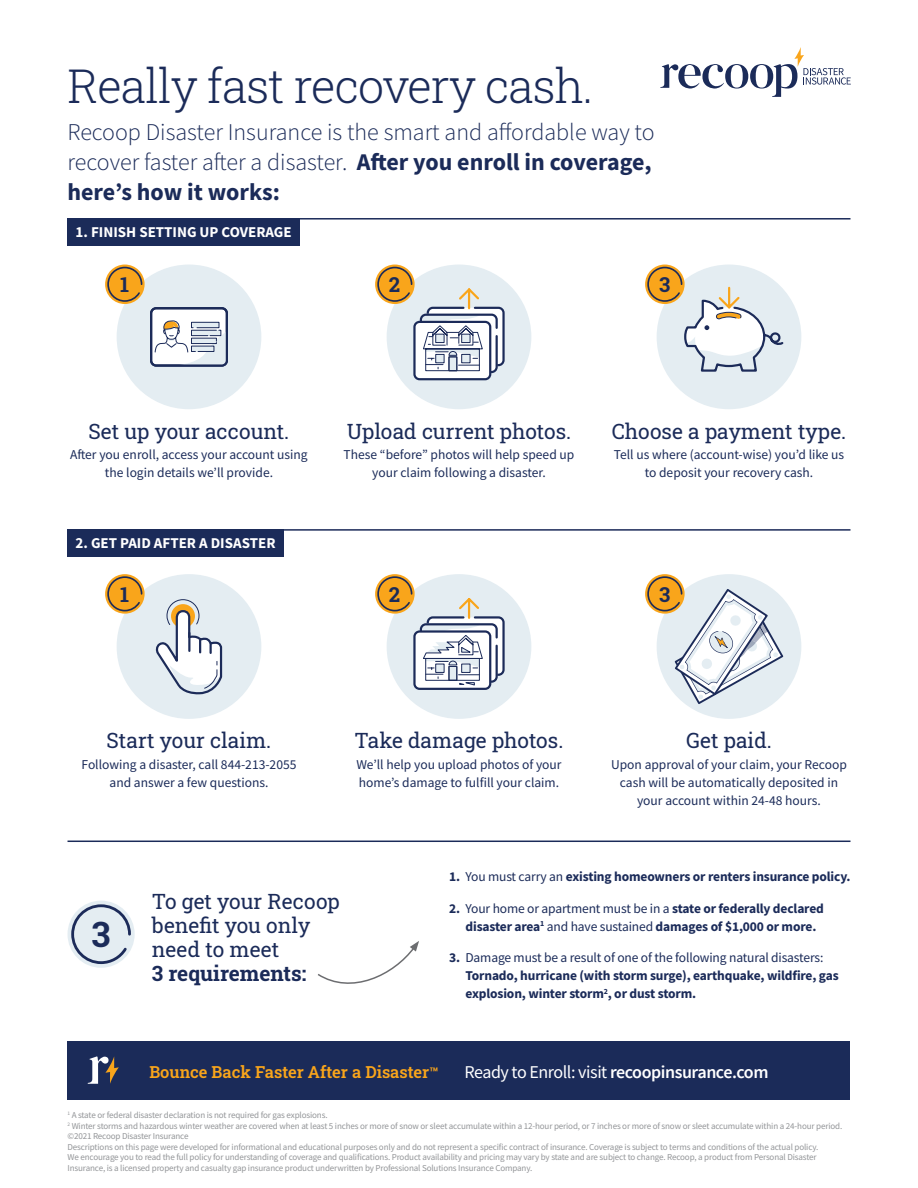
<style>
.page{position:relative;width:918px;height:1188px;background:#fff}
.page>*{position:absolute;margin:0;border:0;box-sizing:border-box;transform-origin:0 0}
.Big_Heading{font:300 46.5px "Roboto Slab";letter-spacing:-.025em;color:#1b2b59}
.Body{font:700 34.95px "Roboto Slab";color:#1b2b59}
.Dek{font:300 24px/30px "Source Sans Pro";color:#1b2b59}
.Subhead{font:21px/24px "Roboto Slab";color:#1b2b59}
.Body-2{font:700 20.55px "Roboto Slab";color:#1b2b59}
.Heading{font:18px "Source Sans Pro";letter-spacing:-.025em;color:#fff}
.Heading-2{font:600 16.5px "Roboto Slab";color:#f9a51b}
.Body-3{font:700 15px "Source Sans Pro";color:#fff}
.Body-4{font:13.5px/18px "Source Sans Pro";color:#1b2b59;text-align:center}
.Body-5{font:700 13.5px/18px "Source Sans Pro";letter-spacing:-.01em;color:#1b2b59}
.Body-6{font:9px/10.5px "Source Sans Pro";letter-spacing:-.015em;color:#939598}
.s1{font-weight:700}
.s2{font-weight:400}
.s3{font-size:15px}
.s4{font-weight:600}
</style>
<div class="page">
<div style="left:117px;top:574px;width:144px;height:145px;background:#e4edf2;border-radius:50%"></div>
<svg style="left:155px;top:599px;width:68px;height:96px"></svg>
<div style="left:387px;top:574px;width:144px;height:145px;background:#e4edf2;border-radius:50%"></div>
<div style="left:427px;top:616px;width:78px;height:60px;background:#fff;border:2px solid #1c2b59;border-radius:5px"></div>
<svg style="left:421px;top:623px;width:76px;height:58px"></svg>
<div style="left:420px;top:623px;width:78px;height:60px;border:2px solid #1c2b59;border-radius:5px"></div>
<div style="left:414px;top:632px;width:76px;height:57px;background:#fff;border-radius:5px"></div>
<div style="left:413px;top:630px;width:78px;height:60px;border:2px solid #1c2b59;border-radius:5px"></div>
<svg style="left:422px;top:598px;width:61px;height:88px"></svg>
<div style="left:657px;top:574px;width:144px;height:145px;background:#e4edf2;border-radius:50%"></div>
<svg style="left:660px;top:47px;width:191px;height:50px"></svg>
<div style="left:117px;top:265px;width:144px;height:144px;background:#e4edf2;border-radius:50%"></div>
<div style="left:151px;top:308px;width:76px;height:58px;background:#fff;border-radius:5px"></div>
<div style="left:150px;top:307px;width:78px;height:60px;border:2px solid #1c2b59;border-radius:5px"></div>
<svg style="left:154px;top:320px;width:73px;height:46px"></svg>
<div style="left:387px;top:265px;width:144px;height:144px;background:#e4edf2;border-radius:50%"></div>
<div style="left:427px;top:307px;width:78px;height:59px;background:#fff;border:2px solid #1c2b59;border-radius:5px"></div>
<svg style="left:421px;top:314px;width:76px;height:57px"></svg>
<div style="left:420px;top:314px;width:78px;height:59px;border:2px solid #1c2b59;border-radius:5px"></div>
<div style="left:414px;top:322px;width:76px;height:57px;background:#fff;border-radius:5px"></div>
<div style="left:413px;top:321px;width:78px;height:59px;border:2px solid #1c2b59;border-radius:5px"></div>
<svg style="left:422px;top:288px;width:61px;height:83px"></svg>
<div style="left:657px;top:265px;width:144px;height:144px;background:#e4edf2;border-radius:50%"></div>
<svg style="left:645px;top:265px;width:40px;height:39px"></svg>
<svg style="left:646px;top:266px;width:139px;height:106px"></svg>
<svg style="left:645px;top:574px;width:40px;height:40px"></svg>
<svg style="left:646px;top:576px;width:137px;height:128px"></svg>
<svg style="left:375px;top:265px;width:40px;height:39px"></svg>
<svg style="left:376px;top:266px;width:37px;height:37px"></svg>
<svg style="left:375px;top:574px;width:40px;height:40px"></svg>
<svg style="left:376px;top:576px;width:37px;height:36px"></svg>
<svg style="left:105px;top:265px;width:40px;height:39px"></svg>
<svg style="left:106px;top:266px;width:37px;height:37px"></svg>
<svg style="left:105px;top:574px;width:40px;height:40px"></svg>
<svg style="left:106px;top:576px;width:37px;height:36px"></svg>
<hr style="left:68px;top:218px;width:782px;height:2px;background:#1b2b59">
<hr style="left:68px;top:529px;width:782px;height:2px;background:#1b2b59">
<hr style="left:68px;top:841px;width:782px;height:1px;background:#1b2b59">
<div style="left:68px;top:218px;width:232px;height:27px;background:#1b2b59"></div>
<div style="left:68px;top:529px;width:216px;height:28px;background:#1b2b59"></div>
<div style="left:68px;top:1041px;width:782px;height:58px;background:#1b2b59"></div>
<svg style="left:88px;top:1056px;width:31px;height:28px"></svg>
<div style="left:68px;top:901px;width:67px;height:67px;background:#e4edf2;border-radius:50%"></div>
<svg style="left:70px;top:903px;width:62px;height:62px"></svg>
<svg style="left:318px;top:941px;width:101px;height:43px"></svg>
<p class="Big_Heading" style="left:68px;top:54px;width:528px">Really fast recovery cash.</p>
<p class="Dek" style="left:68px;top:117px;width:589px">Recoop Disaster Insurance is the smart and affordable way to recover faster after a disaster. <span class="s1">After you enroll in coverage, here’s how it works:</span></p>
<p class="Body-3" style="left:76px;top:222px;width:218px">1. FINISH SETTING UP COVERAGE</p>
<p class="Body-2" style="left:120px;top:270px;width:11px">1</p>
<p class="Body-2" style="left:389px;top:270px;width:13px">2</p>
<p class="Body-2" style="left:659px;top:270px;width:13px">3</p>
<p class="Subhead" style="left:89px;top:419px;width:202px">Set up your account.</p>
<p class="Body-4" style="left:70px;top:446px;width:239px">After you enroll, access your account using the login details we’ll provide.</p>
<p class="Body-3" style="left:76px;top:533px;width:201px">2. GET PAID AFTER A DISASTER</p>
<p class="Body-2" style="left:120px;top:580px;width:11px">1</p>
<p class="Subhead" style="left:347px;top:419px;width:226px">Upload current photos.</p>
<p class="Body-4" style="left:344px;top:446px;width:232px">These “before” photos will help speed up your claim following a disaster.</p>
<p class="Body-2" style="left:389px;top:580px;width:13px">2</p>
<p class="Subhead" style="left:612px;top:419px;width:236px">Choose a payment type.</p>
<p class="Body-4" style="left:614px;top:446px;width:232px">Tell us where (account-wise) you’d like us to deposit your recovery cash.</p>
<p class="Body-2" style="left:659px;top:580px;width:13px">3</p>
<p class="Subhead" style="left:107px;top:728px;width:166px">Start your claim.</p>
<p class="Body-4" style="left:82px;top:756px;width:216px">Following a disaster, call 844-213-2055 and answer a few questions.</p>
<p class="Subhead" style="left:355px;top:728px;width:210px">Take damage photos.</p>
<p class="Body-4" style="left:356px;top:756px;width:207px;text-align:left">We’ll help you upload photos of your home’s damage to fulfill your claim.</p>
<p class="Subhead" style="left:686px;top:728px;width:87px">Get paid.</p>
<p class="Body-4" style="left:611px;top:756px;width:237px">Upon approval of your claim, your Recoop cash will be automatically deposited in your account within 24-48 hours.</p>
<p class="Body" style="left:92px;top:911px;width:20px">3</p>
<p class="Subhead" style="left:152px;top:889px;width:189px">To get your Recoop benefit you only need to meet<br><span class="s1">3 requirements:</span></p>
<p class="Body-5" style="left:449px;top:867px;width:403px">1. <span class="s2">You must carry an</span> existing homeowners or renters insurance policy.</p>
<p class="Body-5" style="left:465px;top:899px;width:360px;text-indent:-16px">2. <span class="s2">Your home or apartment must be in a</span> state or federally declared disaster area<sup>1</sup> <span class="s2">and have sustained</span> damages of $1,000 or more.</p>
<p class="Body-5" style="left:465px;top:948px;width:375px;text-indent:-16px">3. <span class="s2">Damage must be a result of one of the following natural disasters:<br></span>Tornado, hurricane (with storm surge), earthquake, wildfire, gas explosion, winter storm<sup>2</sup>, or dust storm.</p>
<p class="Heading-2" style="left:149px;top:1061px;width:291px">Bounce Back Faster After a Disaster<span class="s3">™</span></p>
<p class="Heading" style="left:465px;top:1061px;width:305px">Ready to Enroll: visit <span class="s4">recoopinsurance.com</span></p>
<p class="Body-6" style="left:68px;top:1110px;width:262px"><sup>1</sup> A state or federal disaster declaration is not required for gas explosions.</p>
<p class="Body-6" style="left:68px;top:1120px;width:776px"><sup>2</sup> Winter storms and hazardous winter weather are covered when at least 5 inches or more of snow or sleet accumulate within a 12-hour period, or 7 inches or more of snow or sleet accumulate within a 24-hour period.</p>
<p class="Body-6" style="left:68px;top:1131px;width:122px">©2021 Recoop Disaster Insurance</p>
<p class="Body-6" style="left:68px;top:1141px;width:752px">Descriptions on this page were developed for informational and educational purposes only and do not represent a specific contract of insurance. Coverage is subject to terms and conditions of the actual policy.<br>We encourage you to read the full policy for understanding of coverage and qualifications. Product availability and pricing may vary by state and are subject to change. Recoop, a product from Personal Disaster<br>Insurance, is a licensed property and casualty gap insurance product underwritten by Professional Solutions Insurance Company.</p>
</div>
